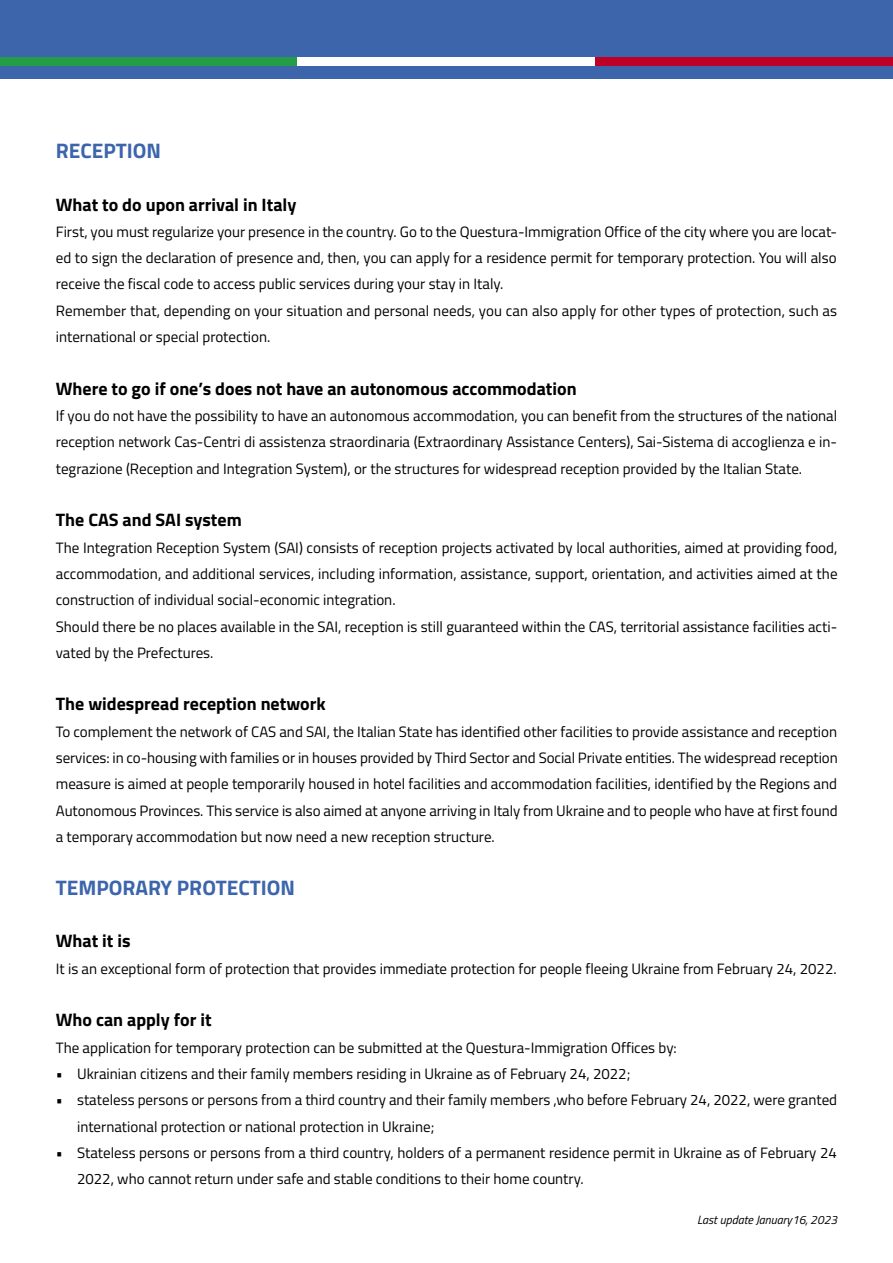
<style>
.page{position:relative;width:893px;height:1263px;background:#fff}
.page>*{position:absolute;margin:0;border:0;box-sizing:border-box;transform-origin:0 0}
.t1{font:700 21px "Titillium Web";color:#3c65ac}
.t2{font:700 18px "Titillium Web";color:#000}
.t3{font:15px/26.2px "Titillium Web";color:#000}
.t4{font:italic 12px "Titillium Web";color:#000}
</style>
<div class="page">
<div style="left:0;top:0;width:893px;height:78px;background:#3c65ac"></div>
<div style="left:0;top:57px;width:298px;height:9px;background:#239e46"></div>
<div style="left:298px;top:57px;width:297px;height:9px;background:#fff"></div>
<div style="left:595px;top:57px;width:298px;height:9px;background:#be0027"></div>
<h1 class="t1" style="left:56px;top:134px;width:107px">RECEPTION</h1>
<p class="t2" style="left:56px;top:190px;width:242px">What to do upon arrival in Italy</p>
<p class="t3" style="left:56px;top:218px;width:783px">First, you must regularize your presence in the country. Go to the Questura-Immigration Office of the city where you are locat&shy;ed to sign the declaration of presence and, then, you can apply for a residence permit for temporary protection. You will also receive the fiscal code to access public services during your stay in Italy.<br>Remember that, depending on your situation and personal needs, you can also apply for other types of protection, such as international or special protection.</p>
<p class="t2" style="left:56px;top:375px;width:522px">Where to go if one’s does not have an autonomous accommodation</p>
<p class="t3" style="left:56px;top:402px;width:783px;text-align:justify">If you do not have the possibility to have an autonomous accommodation, you can benefit from the structures of the national reception network Cas-Centri di assistenza straordinaria (Extraordinary Assistance Centers), Sai-Sistema di accoglienza e in&shy;tegrazione (Reception and Integration System), or the structures for widespread reception provided by the Italian State.</p>
<p class="t2" style="left:56px;top:506px;width:187px">The CAS and SAI system</p>
<p class="t3" style="left:56px;top:533px;width:783px">The Integration Reception System (SAI) consists of reception projects activated by local authorities, aimed at providing food, accommodation, and additional services, including information, assistance, support, orientation, and activities aimed at the construction of individual social-economic integration.<br>Should there be no places available in the SAI, reception is still guaranteed within the CAS, territorial assistance facilities acti&shy;vated by the Prefectures.</p>
<p class="t2" style="left:56px;top:690px;width:271px">The widespread reception network</p>
<p class="t3" style="left:56px;top:718px;width:783px;text-align:justify">To complement the network of CAS and SAI, the Italian State has identified other facilities to provide assistance and reception services: in co-housing with families or in houses provided by Third Sector and Social Private entities. The widespread reception measure is aimed at people temporarily housed in hotel facilities and accommodation facilities, identified by the Regions and Autonomous Provinces. This service is also aimed at anyone arriving in Italy from Ukraine and to people who have at first found a temporary accommodation but now need a new reception structure.</p>
<h1 class="t1" style="left:56px;top:871px;width:241px">TEMPORARY PROTECTION</h1>
<p class="t2" style="left:56px;top:927px;width:76px">What it is</p>
<p class="t3" style="left:56px;top:954px;width:782px">It is an exceptional form of protection that provides immediate protection for people fleeing Ukraine from February 24, 2022.</p>
<p class="t2" style="left:56px;top:1006px;width:157px">Who can apply for it</p>
<p class="t3" style="left:56px;top:1033px;width:622px">The application for temporary protection can be submitted at the Questura-Immigration Offices by:</p>
<p class="t3" style="left:56px;top:1060px;width:576px">• Ukrainian citizens and their family members residing in Ukraine as of February 24, 2022;</p>
<p class="t3" style="left:77px;top:1086px;width:762px;text-indent:-21px">• stateless persons or persons from a third country and their family members ,who before February 24, 2022, were granted international protection or national protection in Ukraine;</p>
<p class="t3" style="left:77px;top:1139px;width:761px;text-indent:-21px">• Stateless persons or persons from a third country, holders of a permanent residence permit in Ukraine as of February 24<br>2022, who cannot return under safe and stable conditions to their home country.</p>
<p class="t4" style="left:697px;top:1210px;width:142px">Last update January16, 2023</p>
</div>
